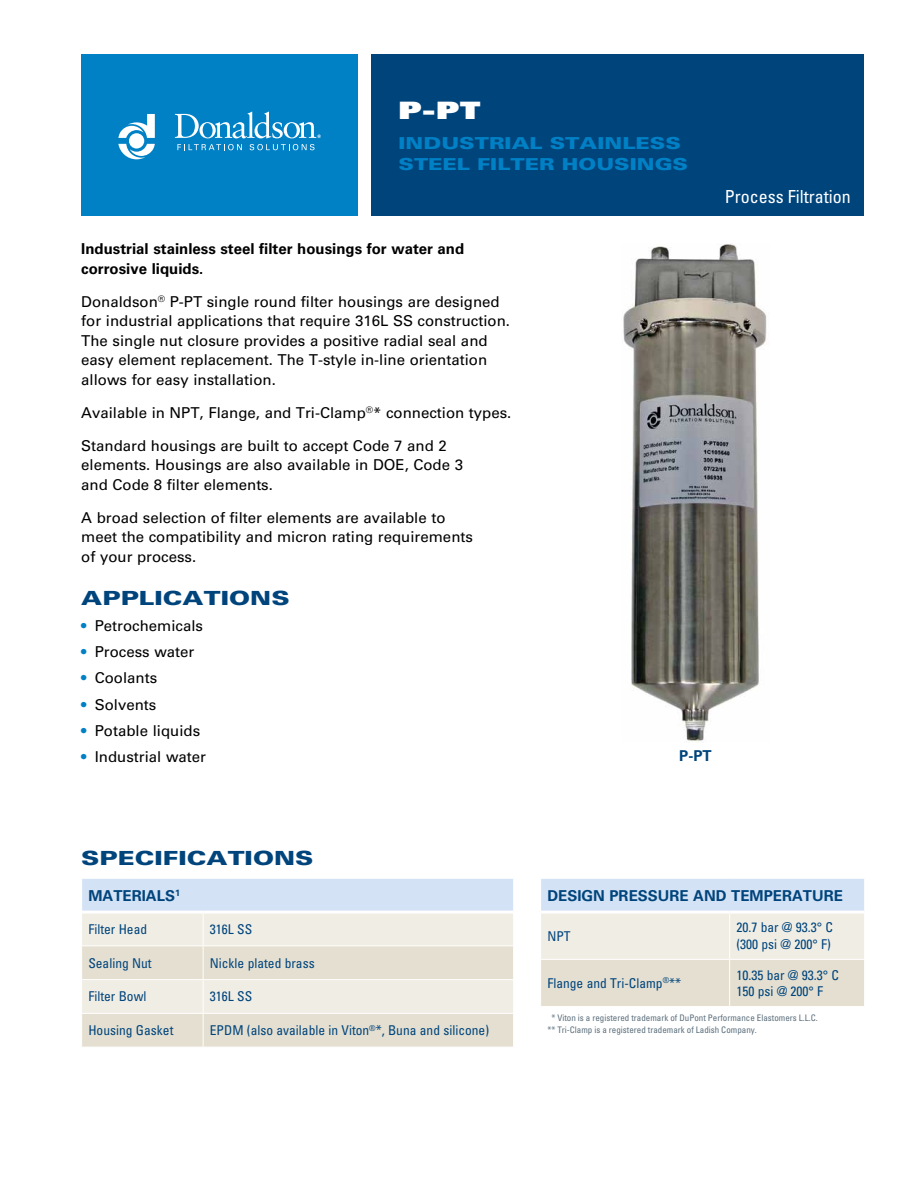
<style>
.page{position:relative;width:918px;height:1188px;background:#fff}
.page>*{position:absolute;margin:0;border:0;box-sizing:border-box;transform-origin:0 0}
.t1{font:24px "Univers LT Std X Black";color:#fff;scale:1.3 1}
.t2{font:900 19.5px "Univers LT Std";color:#00447c;scale:1.3 1}
.t3{font:condensed 18px "Univers LT Std";color:#fff}
.t4{font:900 16.5px/21px "Univers LT Std";color:#0081c6;scale:1.3 1}
.t5{font:15px/19.5px "Univers LT Std";color:#000}
.t6{font:700 15px/19.5px "Univers LT Std";color:#000}
.t7{font:700 15px "Univers LT Std";color:#00447c}
.t8{font:condensed 13.5px/16.5px "Univers LT Std";color:#00447c}
.t9{font:condensed 9px/12px "Univers LT Std";color:#5c6f7c}
.s1{font-weight:700;color:#0081c6}
</style>
<div class="page">
<div style="left:81px;top:54px;width:277px;height:162px;background:#0081c6"></div>
<svg style="left:177px;top:144px;width:65px;height:6px"></svg>
<svg style="left:250px;top:144px;width:65px;height:6px"></svg>
<svg style="left:118px;top:114px;width:37px;height:45px"></svg>
<svg style="left:175px;top:112px;width:146px;height:26px"></svg>
<div style="left:372px;top:54px;width:492px;height:162px;background:#00447c"></div>
<img style="left:623px;top:244px;width:144px;height:499px">
<div style="left:541px;top:878px;width:324px;height:34px;background:#d3e2f4"></div>
<svg style="left:541px;top:914px;width:323px;height:92px;background:#eae6da"></svg>
<hr style="left:540px;top:878px;width:190px;height:1px;background:#fff">
<hr style="left:730px;top:878px;width:135px;height:1px;background:#fff">
<hr style="left:864px;top:879px;width:1px;height:33px;background:#fff">
<hr style="left:729px;top:914px;width:1px;height:45px;background:#fff">
<hr style="left:540px;top:959px;width:190px;height:1px;background:#fff">
<hr style="left:730px;top:959px;width:135px;height:1px;background:#fff">
<hr style="left:729px;top:960px;width:1px;height:46px;background:#fff">
<hr style="left:541px;top:911px;width:189px;height:3px;background:#fff">
<hr style="left:730px;top:911px;width:134px;height:3px;background:#fff">
<div style="left:82px;top:878px;width:432px;height:34px;background:#d3e2f4"></div>
<div style="left:82px;top:914px;width:431px;height:31px;background:#f0ede4"></div>
<svg style="left:82px;top:946px;width:431px;height:101px;background:#e8e4d7"></svg>
<hr style="left:81px;top:878px;width:122px;height:1px;background:#fff">
<hr style="left:203px;top:878px;width:311px;height:1px;background:#fff">
<hr style="left:513px;top:879px;width:1px;height:33px;background:#fff">
<hr style="left:203px;top:914px;width:1px;height:31px;background:#fff">
<hr style="left:203px;top:946px;width:1px;height:33px;background:#fff">
<hr style="left:81px;top:979px;width:122px;height:1px;background:#fff">
<hr style="left:203px;top:979px;width:311px;height:1px;background:#fff">
<hr style="left:203px;top:980px;width:1px;height:33px;background:#fff">
<hr style="left:81px;top:1013px;width:122px;height:1px;background:#fff">
<hr style="left:203px;top:1013px;width:311px;height:1px;background:#fff">
<hr style="left:203px;top:1014px;width:1px;height:33px;background:#fff">
<hr style="left:82px;top:911px;width:121px;height:3px;background:#fff">
<hr style="left:203px;top:911px;width:310px;height:3px;background:#fff">
<h1 class="t1" style="left:399px;top:94px;width:65px">P-PT</h1>
<p class="t4" style="left:399px;top:132px;width:224px">INDUSTRIAL STAINLESS<br>STEEL FILTER HOUSINGS</p>
<p class="t3" style="left:725px;top:185px;width:127px">Process Filtration</p>
<p class="t6" style="left:81px;top:239px;width:385px">Industrial stainless steel filter housings for water and corrosive liquids.</p>
<p class="t5" style="left:81px;top:292px;width:430px">Donaldson<sup>®</sup> P-PT single round filter housings are designed for industrial applications that require 316L SS construction.<br>The single nut closure provides a positive radial seal and easy element replacement. The T-style in-line orientation allows for easy installation.</p>
<p class="t5" style="left:81px;top:403px;width:432px">Available in NPT, Flange, and Tri-Clamp<sup>®</sup>* connection types.</p>
<p class="t5" style="left:81px;top:436px;width:383px">Standard housings are built to accept Code 7 and 2 elements. Housings are also available in DOE, Code 3 and Code 8 filter elements.</p>
<p class="t5" style="left:81px;top:508px;width:393px">A broad selection of filter elements are available to meet the compatibility and micron rating requirements of your process.</p>
<h2 class="t2" style="left:81px;top:585px;width:162px">APPLICATIONS</h2>
<p class="t5" style="left:81px;top:616px;width:123px"><span class="s1">•</span> Petrochemicals</p>
<p class="t5" style="left:81px;top:642px;width:115px"><span class="s1">•</span> Process water</p>
<p class="t5" style="left:81px;top:668px;width:78px"><span class="s1">•</span> Coolants</p>
<p class="t5" style="left:81px;top:695px;width:77px"><span class="s1">•</span> Solvents</p>
<p class="t5" style="left:81px;top:721px;width:120px"><span class="s1">•</span> Potable liquids</p>
<p class="t5" style="left:81px;top:747px;width:126px"><span class="s1">•</span> Industrial water</p>
<p class="t7" style="left:679px;top:747px;width:34px">P-PT</p>
<h2 class="t2" style="left:81px;top:846px;width:180px">SPECIFICATIONS</h2>
<p class="t7" style="left:88px;top:887px;width:93px">MATERIALS<sup>1</sup></p>
<p class="t8" style="left:88px;top:921px;width:60px">Filter Head</p>
<p class="t8" style="left:210px;top:921px;width:44px">316L SS</p>
<p class="t8" style="left:88px;top:954px;width:65px">Sealing Nut</p>
<p class="t8" style="left:210px;top:954px;width:106px">Nickle plated brass</p>
<p class="t8" style="left:88px;top:988px;width:60px">Filter Bowl</p>
<p class="t8" style="left:210px;top:988px;width:44px">316L SS</p>
<p class="t8" style="left:88px;top:1022px;width:87px">Housing Gasket</p>
<p class="t8" style="left:210px;top:1022px;width:281px">EPDM (also available in Viton<sup>®</sup>*, Buna and silicone)</p>
<p class="t7" style="left:547px;top:887px;width:297px">DESIGN PRESSURE AND TEMPERATURE</p>
<p class="t8" style="left:547px;top:927px;width:25px">NPT</p>
<p class="t8" style="left:736px;top:919px;width:98px">20.7 bar @ 93.3° C (300 psi @ 200° F)</p>
<p class="t8" style="left:547px;top:975px;width:135px">Flange and Tri-Clamp<sup>®</sup>**</p>
<p class="t8" style="left:736px;top:966px;width:104px">10.35 bar @ 93.3° C<br>150 psi @ 200° F</p>
<p class="t9" style="left:547px;top:1011px;width:272px;text-indent:4px">* Viton is a registered trademark of DuPont Performance Elastomers L.L.C. ** Tri-Clamp is a registered trademark of Ladish Company.</p>
</div>
